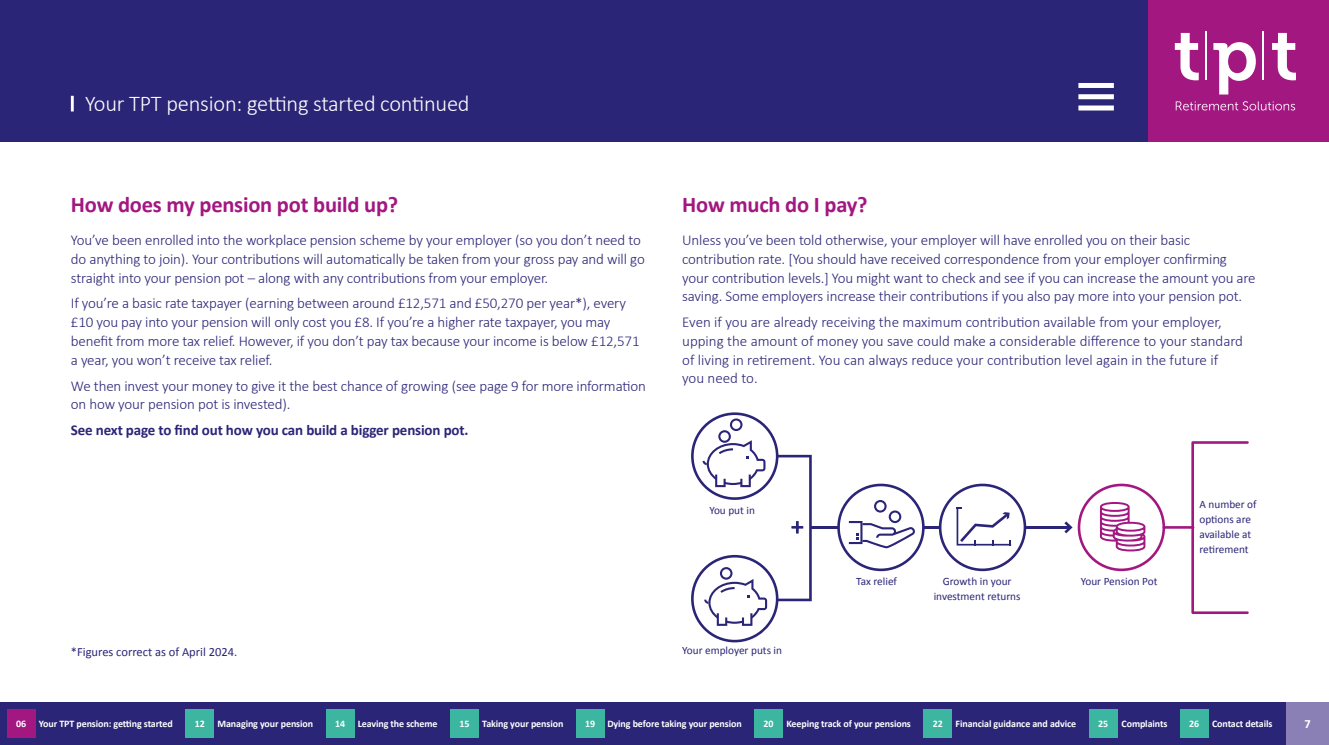
<style>
.page{position:relative;width:1329px;height:745px;background:#fff}
.page>*{position:absolute;margin:0;border:0;box-sizing:border-box;transform-origin:0 0}
.t1{font:700 22.5px "Calibri";letter-spacing:-.01em;color:#a31781}
.t2{font:300 22.5px "Calibri";letter-spacing:-.01em;color:#fff}
.t3{font:300 15px/18.8px "Calibri";letter-spacing:-.01em;color:#2b2577}
.t4{font:700 15px "Calibri";letter-spacing:-.01em;color:#2b2577}
.t5{font:12.5px "Calibri";color:#2b2577}
.t6{font:700 12.5px "Calibri";color:#fff}
.t7{font:11.25px/15px "Calibri";color:#2b2577;text-align:center}
.t8{font:700 10px "Calibri";letter-spacing:-.01em;color:#fff}
</style>
<div class="page">
<hr style="left:1164px;top:525px;width:29px;height:3px;background:#a31781">
<div style="left:1077px;top:483px;width:88px;height:87px;border:3px solid #a31781;border-radius:50%"></div>
<div style="left:1191px;top:441px;width:58px;height:172px;border:3px solid #a31781"></div>
<hr style="left:1025px;top:525px;width:44px;height:3px;background:#2b2577">
<hr style="left:923px;top:525px;width:16px;height:3px;background:#2b2577">
<hr style="left:810px;top:525px;width:28px;height:3px;background:#2b2577">
<svg style="left:1064px;top:521px;width:8px;height:12px"></svg>
<svg style="left:691px;top:412px;width:121px;height:230px"></svg>
<svg style="left:837px;top:483px;width:87px;height:87px"></svg>
<svg style="left:939px;top:483px;width:87px;height:87px"></svg>
<svg style="left:1100px;top:502px;width:45px;height:49px"></svg>
<div style="left:1199px;top:499px;width:73px;height:53px;background:#fff"></div>
<div style="left:0;top:0;width:1148px;height:142px;background:#2b2577"></div>
<hr style="left:71px;top:96px;width:3px;height:15px;background:#fff">
<div style="left:1078px;top:83px;width:36px;height:5px;background:#fff"></div>
<div style="left:1078px;top:94px;width:36px;height:5px;background:#fff"></div>
<div style="left:1078px;top:105px;width:36px;height:5px;background:#fff"></div>
<div style="left:1148px;top:0;width:181px;height:142px;background:#a31781"></div>
<svg style="left:1176px;top:101px;width:119px;height:9px"></svg>
<svg style="left:1175px;top:33px;width:24px;height:47px"></svg>
<svg style="left:1272px;top:33px;width:24px;height:47px"></svg>
<svg style="left:1213px;top:42px;width:43px;height:52px"></svg>
<hr style="left:1205px;top:31px;width:1px;height:49px;background:#fff">
<hr style="left:1262px;top:31px;width:1px;height:49px;background:#fff">
<div style="left:0;top:702px;width:1307px;height:42px;background:#2b2577"></div>
<div style="left:7px;top:709px;width:28px;height:28px;background:#a31781"></div>
<div style="left:186px;top:709px;width:28px;height:28px;background:#3cb5a1"></div>
<div style="left:326px;top:709px;width:28px;height:28px;background:#3cb5a1"></div>
<div style="left:450px;top:709px;width:29px;height:28px;background:#3cb5a1"></div>
<div style="left:576px;top:709px;width:28px;height:28px;background:#3cb5a1"></div>
<div style="left:754px;top:709px;width:29px;height:28px;background:#3cb5a1"></div>
<div style="left:924px;top:709px;width:28px;height:28px;background:#3cb5a1"></div>
<div style="left:1089px;top:709px;width:28px;height:28px;background:#3cb5a1"></div>
<div style="left:1180px;top:709px;width:28px;height:28px;background:#3cb5a1"></div>
<div style="left:1286px;top:702px;width:43px;height:42px;background:#8a80b5"></div>
<h1 class="t2" style="left:85px;top:89px;width:386px">Your TPT pension: getting started continued</h1>
<h1 class="t1" style="left:71px;top:188px;width:329px">How does my pension pot build up?</h1>
<p class="t3" style="left:71px;top:230px;width:575px">You’ve been enrolled into the workplace pension scheme by your employer (so you don’t need to do anything to join). Your contributions will automatically be taken from your gross pay and will go straight into your pension pot – along with any contributions from your employer.</p>
<p class="t3" style="left:71px;top:294px;width:570px">If you’re a basic rate taxpayer (earning between around £12,571 and £50,270 per year*), every £10 you pay into your pension will only cost you £8. If you’re a higher rate taxpayer, you may benefit from more tax relief. However, if you don’t pay tax because your income is below £12,571 a year, you won’t receive tax relief.</p>
<p class="t3" style="left:71px;top:376px;width:576px">We then invest your money to give it the best chance of growing (see page 9 for more information on how your pension pot is invested).</p>
<p class="t4" style="left:71px;top:419px;width:399px">See next page to find out how you can build a bigger pension pot.</p>
<p class="t5" style="left:71px;top:643px;width:168px">*Figures correct as of April 2024.</p>
<h1 class="t1" style="left:682px;top:188px;width:187px">How much do I pay?</h1>
<p class="t3" style="left:682px;top:230px;width:575px">Unless you’ve been told otherwise, your employer will have enrolled you on their basic contribution rate. [You should have received correspondence from your employer confirming your contribution levels.] You might want to check and see if you can increase the amount you are saving. Some employers increase their contributions if you also pay more into your pension pot.</p>
<p class="t3" style="left:682px;top:312px;width:562px">Even if you are already receiving the maximum contribution available from your employer, upping the amount of money you save could make a considerable difference to your standard of living in retirement. You can always reduce your contribution level again in the future if you need to.</p>
<p class="t7" style="left:709px;top:502px;width:47px">You put in</p>
<p class="t7" style="left:682px;top:642px;width:101px">Your employer puts in</p>
<p class="t7" style="left:856px;top:573px;width:42px">Tax relief</p>
<p class="t7" style="left:934px;top:573px;width:88px">Growth in your investment returns</p>
<p class="t7" style="left:1081px;top:573px;width:78px">Your Pension Pot</p>
<p class="t7" style="left:1199px;top:496px;width:59px;text-align:left">A number of options are available at retirement</p>
<p class="t8" style="left:16px;top:716px;width:12px">06</p>
<p class="t8" style="left:39px;top:716px;width:135px">Your TPT pension: getting started</p>
<p class="t8" style="left:195px;top:716px;width:12px">12</p>
<p class="t8" style="left:217px;top:716px;width:97px">Managing your pension</p>
<p class="t8" style="left:335px;top:716px;width:12px">14</p>
<p class="t8" style="left:358px;top:716px;width:81px">Leaving the scheme</p>
<p class="t8" style="left:459px;top:716px;width:12px">15</p>
<p class="t8" style="left:482px;top:716px;width:83px">Taking your pension</p>
<p class="t8" style="left:585px;top:716px;width:158px">19 Dying before taking your pension</p>
<p class="t8" style="left:763px;top:716px;width:12px">20</p>
<p class="t8" style="left:786px;top:716px;width:126px">Keeping track of your pensions</p>
<p class="t8" style="left:933px;top:716px;width:12px">22</p>
<p class="t8" style="left:955px;top:716px;width:122px">Financial guidance and advice</p>
<p class="t8" style="left:1098px;top:716px;width:12px">25</p>
<p class="t8" style="left:1121px;top:716px;width:47px">Complaints</p>
<p class="t8" style="left:1189px;top:716px;width:12px">26</p>
<p class="t8" style="left:1212px;top:716px;width:62px">Contact details</p>
<p class="t6" style="left:1304px;top:715px;width:8px">7</p>
</div>
